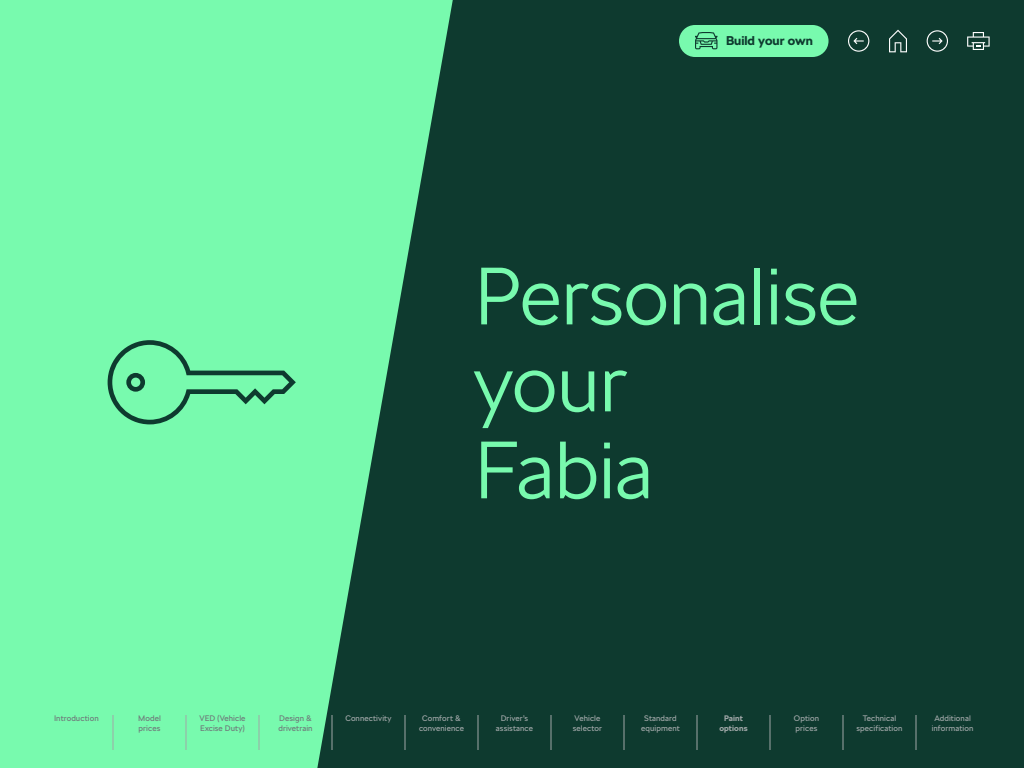
<style>
.page{position:relative;width:1024px;height:768px;background:#0e3a2f}
.page>*{position:absolute;margin:0;border:0;box-sizing:border-box;transform-origin:0 0}
.t1{font:300 80.5px/87px "SKODA Next";color:#78faae}
.t2{font:700 12.7px "SKODA Next";color:#0e3a2f}
.t3{font:8px/10px "SKODA Next";letter-spacing:.01em;color:#a0a7a8;text-align:center}
.t4{font:8px/10px "SKODA Next";letter-spacing:.01em;color:#6f797a}
.t5{font:700 8px/10px "SKODA Next";letter-spacing:.015em;color:#a0a7a8;text-align:center}
</style>
<div class="page">
<div style="left:679px;top:25px;width:150px;height:32px;background:#78faae;border-radius:16px"></div>
<svg style="left:695px;top:32px;width:23px;height:17px"></svg>
<svg style="left:889px;top:30px;width:18px;height:22px"></svg>
<svg style="left:967px;top:32px;width:23px;height:18px"></svg>
<svg style="left:848px;top:30px;width:21px;height:22px"></svg>
<svg style="left:927px;top:30px;width:21px;height:22px"></svg>
<svg style="left:0;top:0;width:453px;height:768px;fill:#78faae"></svg>
<svg style="left:93px;top:300px;width:203px;height:204px"></svg>
<hr style="left:259px;top:715px;width:1px;height:35px;background:#a0a7a8">
<hr style="left:332px;top:715px;width:1px;height:35px;background:#a0a7a8">
<hr style="left:405px;top:715px;width:1px;height:35px;background:#a0a7a8">
<hr style="left:478px;top:715px;width:1px;height:35px;background:#a0a7a8">
<hr style="left:551px;top:715px;width:1px;height:35px;background:#a0a7a8">
<hr style="left:624px;top:715px;width:1px;height:35px;background:#a0a7a8">
<hr style="left:697px;top:715px;width:1px;height:35px;background:#a0a7a8">
<hr style="left:770px;top:715px;width:1px;height:35px;background:#a0a7a8">
<hr style="left:113px;top:715px;width:1px;height:35px;background:#a0a7a8">
<hr style="left:186px;top:715px;width:1px;height:35px;background:#a0a7a8">
<hr style="left:843px;top:715px;width:1px;height:35px;background:#a0a7a8">
<hr style="left:916px;top:715px;width:1px;height:35px;background:#a0a7a8">
<h2 class="t2" style="left:726px;top:33px;width:89px">Build your own</h2>
<h1 class="t1" style="left:474px;top:253px;width:387px">Personalise your<br>Fabia</h1>
<p class="t4" style="left:54px;top:713px;width:46px">Introduction</p>
<p class="t4" style="left:138px;top:713px;width:24px">Model prices</p>
<p class="t4" style="left:199px;top:713px;width:48px">VED (Vehicle<br>Excise Duty)</p>
<p class="t4" style="left:278px;top:713px;width:36px">Design &amp; drivetrain</p>
<p class="t3" style="left:345px;top:713px;width:48px">Connectivity</p>
<p class="t3" style="left:419px;top:713px;width:46px">Comfort &amp; convenience</p>
<p class="t3" style="left:496px;top:713px;width:39px">Driver’s assistance</p>
<p class="t3" style="left:573px;top:713px;width:31px;text-align:left">Vehicle selector</p>
<p class="t3" style="left:641px;top:713px;width:40px">Standard equipment</p>
<p class="t5" style="left:719px;top:713px;width:30px">Paint options</p>
<p class="t3" style="left:794px;top:713px;width:27px;text-align:left">Option prices</p>
<p class="t3" style="left:857px;top:713px;width:47px">Technical specification</p>
<p class="t3" style="left:932px;top:713px;width:43px">Additional information</p>
</div>
